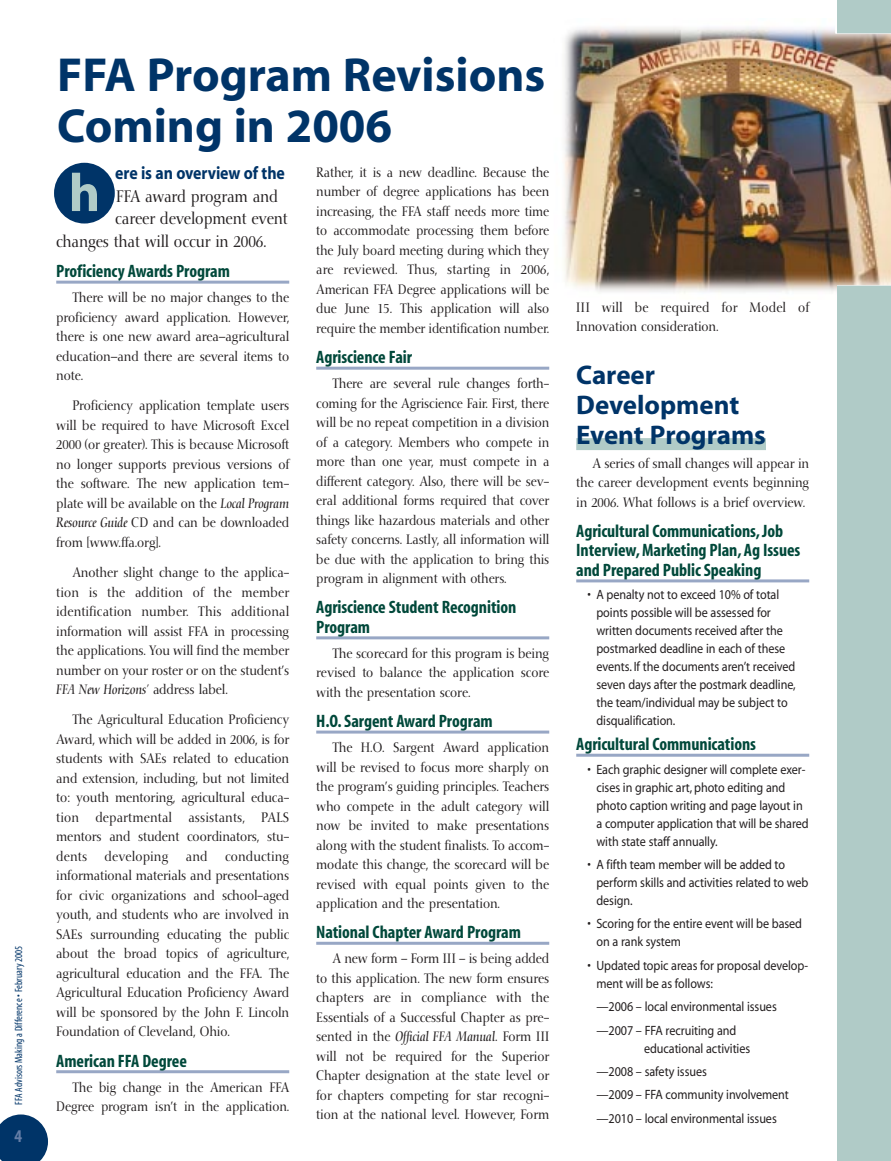
<style>
.page{position:relative;width:891px;height:1161px;background:#fff}
.page>*{position:absolute;margin:0;border:0;box-sizing:border-box;transform-origin:0 0}
.t1{font:700 54px "Myriad";color:#b0cbc7}
.t2{font:700 48px/51px "Myriad";color:#003468}
.t3{font:700 27px/30px "Myriad";color:#003468}
.t4{font:700 condensed 18px/19.5px "Myriad";letter-spacing:-.005em;color:#00483a}
.t5{font:700 18px "Myriad";letter-spacing:-.005em;color:#003468;scale:.88 1}
.t6{font:700 condensed 18px "Myriad";color:#657ea7}
.t7{font:16.5px "Nofret";letter-spacing:-.005em;color:#231f20;scale:.88 1}
.t8{font:13.5px/19.5px "Nofret";letter-spacing:-.005em;color:#231f20;text-align:justify;scale:.9 1}
.t9{font:13.5px/19.5px "Nofret";letter-spacing:-.005em;color:#231f20;text-align:justify;scale:.89 1}
.t10{font:13.5px/18px "Myriad";letter-spacing:-.005em;color:#231f20;scale:.9 1}
.t11{font:13.5px "Nofret";letter-spacing:.015em;color:#231f20;scale:.9 1}
.t12{font:condensed 10.5px "Myriad";color:#003468}
.s1{font-style:italic}
</style>
<div class="page">
<div style="left:837px;top:0;width:54px;height:1161px;background:#b0cbc7"></div>
<hr style="left:56px;top:281px;width:233px;height:3px;background:#98a7c5">
<hr style="left:56px;top:1070px;width:233px;height:3px;background:#98a7c5">
<hr style="left:316px;top:367px;width:233px;height:3px;background:#98a7c5">
<hr style="left:316px;top:636px;width:233px;height:3px;background:#98a7c5">
<hr style="left:316px;top:731px;width:233px;height:3px;background:#98a7c5">
<hr style="left:316px;top:942px;width:233px;height:3px;background:#98a7c5">
<div style="left:576px;top:438px;width:190px;height:12px;background:#b0cbc7"></div>
<hr style="left:576px;top:579px;width:233px;height:3px;background:#98a7c5">
<hr style="left:576px;top:754px;width:233px;height:3px;background:#98a7c5">
<div style="left:54px;top:163px;width:61px;height:61px;background:#003468;border-radius:50%"></div>
<img style="left:564px;top:27px;width:327px;height:266px">
<svg style="left:0;top:1115px;width:48px;height:46px;background:#1d4b79"></svg>
<p class="t12" style="left:15px;top:1105px;width:160px;rotate:-90deg">FFA Advisors Making a Difference • February 2005</p>
<h3 class="t6" style="left:15px;top:1130px;width:9px">4</h3>
<h2 class="t2" style="left:57px;top:54px;width:490px">FFA Program Revisions<br>Coming in 2006</h2>
<h3 class="t5" style="left:115px;top:167px;width:194px">ere is an overview of the</h3>
<p class="t7" style="left:116px;top:189px;width:185px">FFA award program and</p>
<p class="t7" style="left:115px;top:212px;width:198px">career development event</p>
<p class="t7" style="left:56px;top:234px;width:240px">changes that will occur in 2006.</p>
<h3 class="t4" style="left:56px;top:263px;width:175px">Proficiency Awards Program</h3>
<p class="t8" style="left:56px;top:289px;width:260px;text-indent:16px">There will be no major changes to the proficiency award application. However, there is one new award area—agricultural education—and there are several items to note.</p>
<p class="t8" style="left:56px;top:397px;width:260px;text-indent:16px">Proficiency application template users will be required to have Microsoft Excel 2000 (or greater). This is because Microsoft no longer supports previous versions of the software. The new application tem&shy;plate will be available on the <span class="s1">Local Program Resource Guide</span> CD and can be downloaded from [www.ffa.org].</p>
<p class="t8" style="left:56px;top:564px;width:260px;text-indent:16px">Another slight change to the applica&shy;tion is the addition of the member identification number. This additional information will assist FFA in processing the applications. You will find the member number on your roster or on the student’s <span class="s1">FFA New Horizons’</span> address label.</p>
<p class="t8" style="left:56px;top:711px;width:261px;text-indent:16px">The Agricultural Education Proficiency Award, which will be added in 2006, is for students with SAEs related to education and extension, including, but not limited to: youth mentoring, agricultural educa&shy;tion departmental assistants, PALS mentors and student coordinators, stu&shy;dents</p>
<h1 class="t1" style="left:69px;top:173px;width:33px">h</h1>
<p class="t8" style="left:56px;top:848px;width:260px;text-indent:169px">conducting informational materials and presentations for civic organizations and school-aged youth, and students who are involved in SAEs surrounding educating the public about the broad topics of agriculture, agricultural education and the FFA. The Agricultural Education Proficiency Award will be sponsored by the John F. Lincoln Foundation of Cleveland, Ohio.</p>
<h3 class="t4" style="left:56px;top:1053px;width:132px">American FFA Degree</h3>
<p class="t9" style="left:56px;top:1079px;width:263px;text-align:right">The big change in the American FFA<br>Degree program isn’t in the application.</p>
<p class="t11" style="left:105px;top:851px;width:72px">developing</p>
<p class="t8" style="left:186px;top:848px;width:26px">and</p>
<p class="t9" style="left:316px;top:164px;width:263px">Rather, it is a new deadline. Because the number of degree applications has been increasing, the FFA staff needs more time to accommodate processing them before the July board meeting during which they are reviewed. Thus, starting in 2006, American FFA Degree applications will be due June 15. This application will also require the member identification number.</p>
<h3 class="t4" style="left:316px;top:349px;width:97px">Agriscience Fair</h3>
<p class="t9" style="left:316px;top:375px;width:263px;text-indent:16px">There are several rule changes forth&shy;coming for the Agriscience Fair. First, there will be no repeat competition in a division of a category. Members who compete in more than one year, must compete in a different category. Also, there will be sev&shy;eral additional forms required that cover things like hazardous materials and other safety concerns. Lastly, all information will be due with the application to bring this program in alignment with others.</p>
<h3 class="t4" style="left:316px;top:599px;width:202px">Agriscience Student Recognition<br>Program</h3>
<p class="t8" style="left:316px;top:645px;width:260px;text-indent:16px">The scorecard for this program is being revised to balance the application score with the presentation score.</p>
<h3 class="t4" style="left:316px;top:713px;width:178px">H.O. Sargent Award Program</h3>
<p class="t8" style="left:316px;top:739px;width:260px;text-indent:16px">The H.O. Sargent Award application will be revised to focus more sharply on the program’s guiding principles. Teachers who compete in the adult category will now be invited to make presentations along with the student finalists. To accom&shy;modate this change, the scorecard will be revised with equal points given to the application and the presentation.</p>
<h3 class="t4" style="left:316px;top:924px;width:206px">National Chapter Award Program</h3>
<p class="t8" style="left:316px;top:950px;width:260px;text-indent:16px">A new form – Form III – is being added to this application. The new form ensures chapters are in compliance with the Essentials of a Successful Chapter as pre&shy;sented in the <span class="s1">Official FFA Manual</span>. Form III will not be required for the Superior Chapter designation at the state level or for chapters competing for star recogni&shy;tion at the national level. However, Form</p>
<p class="t8" style="left:576px;top:299px;width:260px">III will be required for Model of<br>Innovation consideration.</p>
<h3 class="t3" style="left:576px;top:362px;width:191px">Career<br>Development<br>Event Programs</h3>
<p class="t8" style="left:576px;top:455px;width:260px;text-indent:16px">A series of small changes will appear in the career development events beginning in 2006. What follows is a brief overview.</p>
<h3 class="t4" style="left:576px;top:523px;width:226px">Agricultural Communications, Job<br>Interview, Marketing Plan, Ag Issues and Prepared Public Speaking</h3>
<p class="t10" style="left:596px;top:587px;width:223px;text-indent:-9px">• A penalty not to exceed 10% of total points possible will be assessed for written documents received after the postmarked deadline in each of these events. If the documents aren’t received seven days after the postmark deadline, the team/individual may be subject to disqualification.</p>
<h3 class="t4" style="left:576px;top:736px;width:181px">Agricultural Communications</h3>
<p class="t10" style="left:596px;top:761px;width:237px;text-indent:-9px">• Each graphic designer will complete exer&shy;cises in graphic art, photo editing and photo caption writing and page layout in a computer application that will be shared with state staff annually.</p>
<p class="t10" style="left:596px;top:857px;width:237px;text-indent:-9px">• A fifth team member will be added to perform skills and activities related to web design.</p>
<p class="t10" style="left:596px;top:916px;width:230px;text-indent:-9px">• Scoring for the entire event will be based on a rank system</p>
<p class="t10" style="left:596px;top:957px;width:237px;text-indent:-9px">• Updated topic areas for proposal develop&shy;ment will be as follows:</p>
<p class="t10" style="left:596px;top:996px;width:202px;line-height:23.4px">—2006 – local environmental issues —2007 – FFA recruiting and</p>
<p class="t10" style="left:596px;top:1038px;width:215px;line-height:23.4px;text-indent:48px">educational activities —2008 – safety issues<br>—2009 – FFA community involvement —2010 – local environmental issues</p>
</div>
